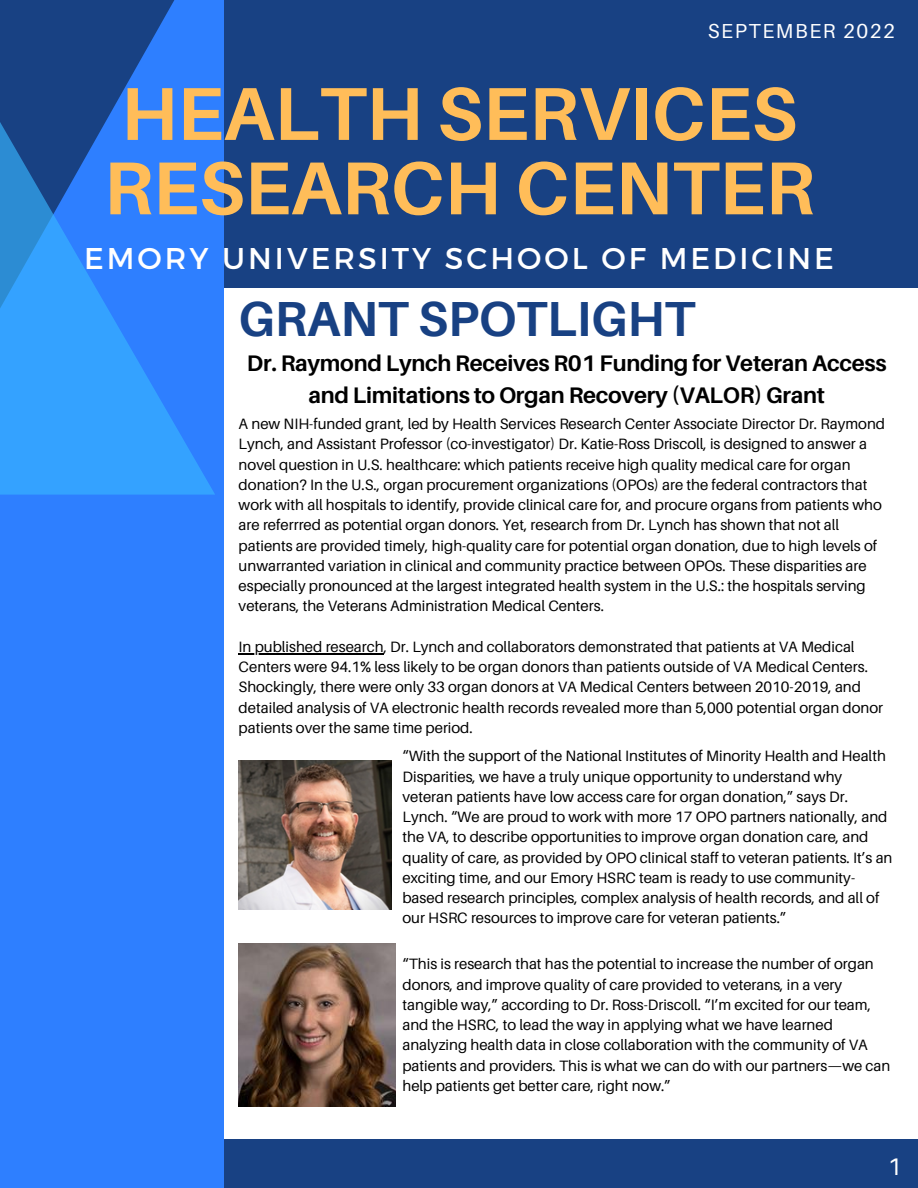
<style>
.page{position:relative;width:918px;height:1188px;background:#fff}
.page>*{position:absolute;margin:0;border:0;box-sizing:border-box;transform-origin:0 0}
.t1{font:700 75px/74.4px "Aileron";color:#ffbd59}
.t2{font:700 49.2px "Aileron";color:#184183}
.t3{font:30px "Montserrat";letter-spacing:.1em;color:#fff}
.t4{font:24px "Aileron";color:#fff}
.t5{font:700 22.5px/31.5px "Aileron";letter-spacing:-.01em;color:#000;text-align:center}
.t6{font:20.25px "Aileron";letter-spacing:.08em;color:#fff}
.t7{font:15px/20.2px "Aileron";color:#000}
</style>
<div class="page">
<div style="left:221px;top:1140px;width:697px;height:48px;background:#184183"></div>
<div style="left:0;top:0;width:918px;height:288px;background:#184183"></div>
<div style="left:0;top:0;width:223px;height:1188px;background:#2e7fff"></div>
<svg style="left:0;top:0;width:224px;height:415px;fill:#184183"></svg>
<svg style="left:0;top:57px;width:215px;height:438px"></svg>
<img style="left:239px;top:943px;width:156px;height:163px">
<img style="left:239px;top:761px;width:153px;height:148px">
<hr style="left:239px;top:653px;width:145px;height:1px;background:#000">
<h3 class="t6" style="left:708px;top:19px;width:189px">SEPTEMBER 2022</h3>
<h1 class="t1" style="left:104px;top:75px;width:712px">HEALTH SERVICES<br>RESEARCH CENTER</h1>
<h3 class="t3" style="left:84px;top:239px;width:751px">EMORY UNIVERSITY SCHOOL OF MEDICINE</h3>
<h2 class="t2" style="left:239px;top:288px;width:458px">GRANT SPOTLIGHT</h2>
<h3 class="t5" style="left:247px;top:347px;width:641px">Dr. Raymond Lynch Receives R01 Funding for Veteran Access and Limitations to Organ Recovery (VALOR) Grant</h3>
<p class="t7" style="left:239px;top:413px;width:648px">A new NIH-funded grant, led by Health Services Research Center Associate Director Dr. Raymond Lynch, and Assistant Professor (co-investigator) Dr. Katie-Ross Driscoll, is designed to answer a novel question in U.S. healthcare: which patients receive high quality medical care for organ donation? In the U.S., organ procurement organizations (OPOs) are the federal contractors that work with all hospitals to identify, provide clinical care for, and procure organs from patients who are referrred as potential organ donors. Yet, research from Dr. Lynch has shown that not all patients are provided timely, high-quality care for potential organ donation, due to high levels of unwarranted variation in clinical and community practice between OPOs. These disparities are especially pronounced at the largest integrated health system in the U.S.: the hospitals serving veterans, the Veterans Administration Medical Centers.</p>
<p class="t7" style="left:239px;top:636px;width:646px">In published research, Dr. Lynch and collaborators demonstrated that patients at VA Medical Centers were 94.1% less likely to be organ donors than patients outside of VA Medical Centers.<br>Shockingly, there were only 33 organ donors at VA Medical Centers between 2010-2019, and detailed analysis of VA electronic health records revealed more than 5,000 potential organ donor patients over the same time period.</p>
<p class="t7" style="left:402px;top:746px;width:492px">“With the support of the National Institutes of Minority Health and Health Disparities, we have a truly unique opportunity to understand why veteran patients have low access care for organ donation,” says Dr.<br>Lynch. “We are proud to work with more 17 OPO partners nationally, and the VA, to describe opportunities to improve organ donation care, and quality of care, as provided by OPO clinical staff to veteran patients. It’s an exciting time, and our Emory HSRC team is ready to use community&shy;based research principles, complex analysis of health records, and all of our HSRC resources to improve care for veteran patients.”</p>
<p class="t7" style="left:402px;top:954px;width:489px">“This is research that has the potential to increase the number of organ donors, and improve quality of care provided to veterans, in a very tangible way,” according to Dr. Ross-Driscoll. “I’m excited for our team, and the HSRC, to lead the way in applying what we have learned analyzing health data in close collaboration with the community of VA patients and providers. This is what we can do with our partners—we can help patients get better care, right now.”</p>
<h3 class="t4" style="left:888px;top:1152px;width:15px">1</h3>
</div>
